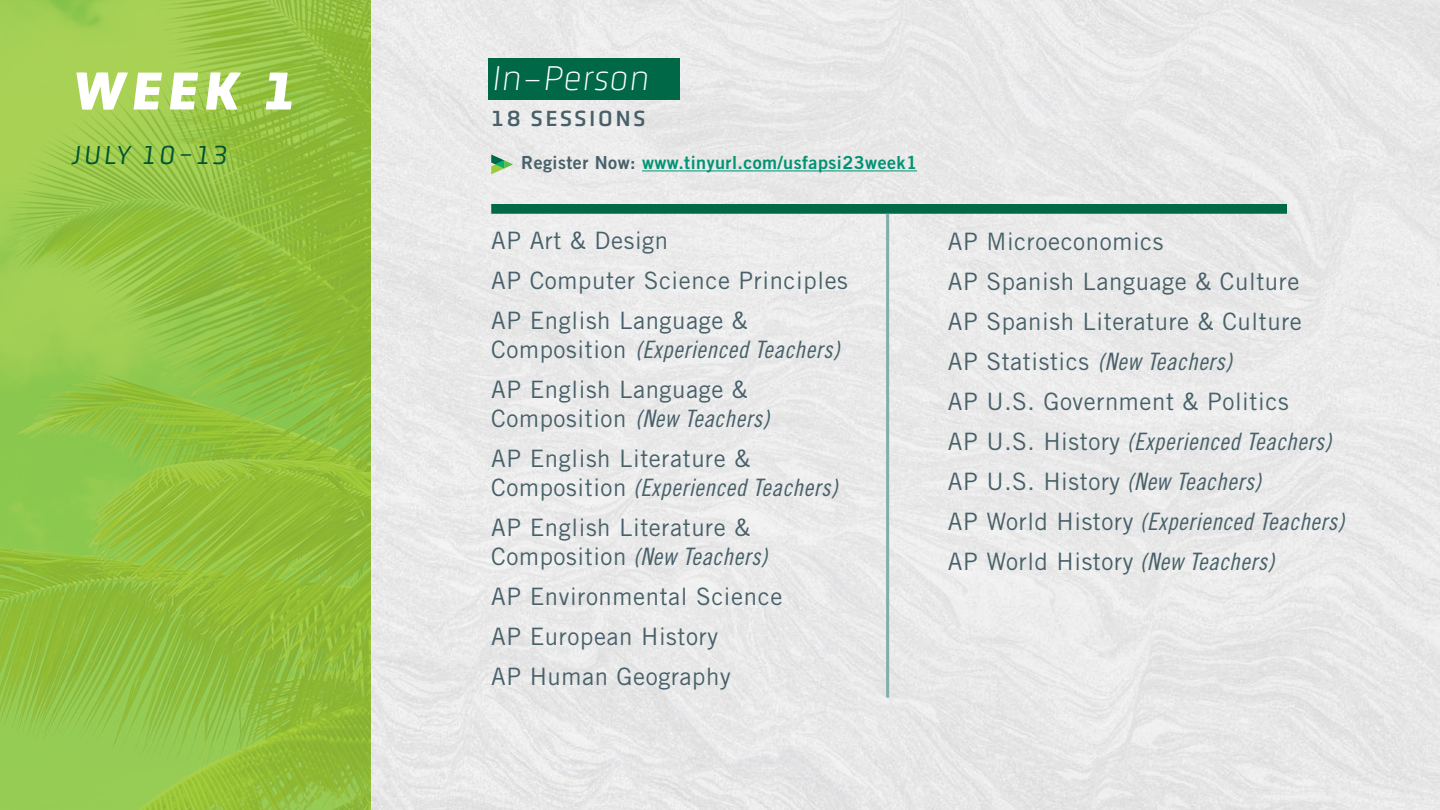
<style>
.page{position:relative;width:1440px;height:810px;background:#fff}
.page>*{position:absolute;margin:0;border:0;box-sizing:border-box;transform-origin:0 0}
.t1{font:italic 900 54px "Obvia";color:#fff}
.t2{font:italic 100 36px "Obvia";color:#fff}
.t3{font:italic 27px "Obvia";letter-spacing:.115em;color:#015532}
.t4{font:24px/40px "Trade Gothic LT Std";letter-spacing:.025em;color:#476069}
.t5{font:24px "Trade Gothic LT Std Cn 18 Obl";letter-spacing:.025em;color:#476069}
.t6{font:22.5px "Obvia";letter-spacing:.115em;color:#476069}
.t7{font:18px "Trade Gothic LT Std Bd 2";letter-spacing:.025em;color:#009374}
.s1{color:#476069}
.s2{font-family:"Trade Gothic LT Std"}
.s3{font-family:"Trade Gothic LT Std Cn 18 Obl"}
</style>
<div class="page">
<div style="left:370px;top:0;width:1070px;height:810px;background:#e9e9e9"></div>
<img style="left:0;top:0;width:370px;height:810px">
<div style="left:488px;top:58px;width:192px;height:42px;background:#006847"></div>
<hr style="left:642px;top:170px;width:275px;height:1px;background:#009374">
<svg style="left:491px;top:154px;width:22px;height:20px"></svg>
<div style="left:491px;top:204px;width:796px;height:10px;background:#006947"></div>
<hr style="left:886px;top:214px;width:3px;height:484px;background:#7fafa6">
<h1 class="t1" style="left:71px;top:58px;width:224px">WEEK 1</h1>
<p class="t3" style="left:71px;top:139px;width:157px">JULY 10-13</p>
<h2 class="t2" style="left:491px;top:57px;width:159px">In-Person</h2>
<p class="t6" style="left:491px;top:105px;width:155px">18 SESSIONS</p>
<p class="t7" style="left:521px;top:152px;width:397px"><span class="s1">Register Now:</span> www.tinyurl.com/usfapsi23week1</p>
<p class="t4" style="left:491px;top:221px;width:358px">AP Art &amp; Design<br>AP Computer Science Principles<br>AP English Language &amp;</p>
<p class="t5" style="left:491px;top:335px;width:350px"><span class="s2">Composition</span> (Experienced Teachers)</p>
<p class="t4" style="left:491px;top:369px;width:258px">AP English Language &amp;</p>
<p class="t5" style="left:491px;top:404px;width:280px"><span class="s2">Composition</span> (New Teachers)</p>
<p class="t4" style="left:491px;top:438px;width:261px">AP English Literature &amp;</p>
<p class="t5" style="left:491px;top:473px;width:348px"><span class="s2">Composition</span> (Experienced Teachers)</p>
<p class="t4" style="left:491px;top:507px;width:261px">AP English Literature &amp;</p>
<p class="t5" style="left:491px;top:542px;width:278px"><span class="s2">Composition</span> (New Teachers)</p>
<p class="t4" style="left:491px;top:576px;width:293px">AP Environmental Science<br>AP European History<br>AP Human Geography</p>
<p class="t4" style="left:948px;top:221px;width:355px">AP Microeconomics<br>AP Spanish Language &amp; Culture<br>AP Spanish Literature &amp; Culture</p>
<p class="t5" style="left:948px;top:347px;width:286px"><span class="s2">AP Statistics</span> (New Teachers)</p>
<p class="t4" style="left:948px;top:381px;width:342px">AP U.S. Government &amp; Politics</p>
<p class="t5" style="left:948px;top:427px;width:385px"><span class="s2">AP U.S. History</span> (Experienced Teachers)</p>
<p class="t4" style="left:948px;top:461px;width:315px">AP U.S. History <span class="s3">(New Teachers)</span></p>
<p class="t5" style="left:948px;top:507px;width:398px"><span class="s2">AP World History</span> (Experienced Teachers)</p>
<p class="t4" style="left:948px;top:541px;width:328px">AP World History <span class="s3">(New Teachers)</span></p>
</div>
